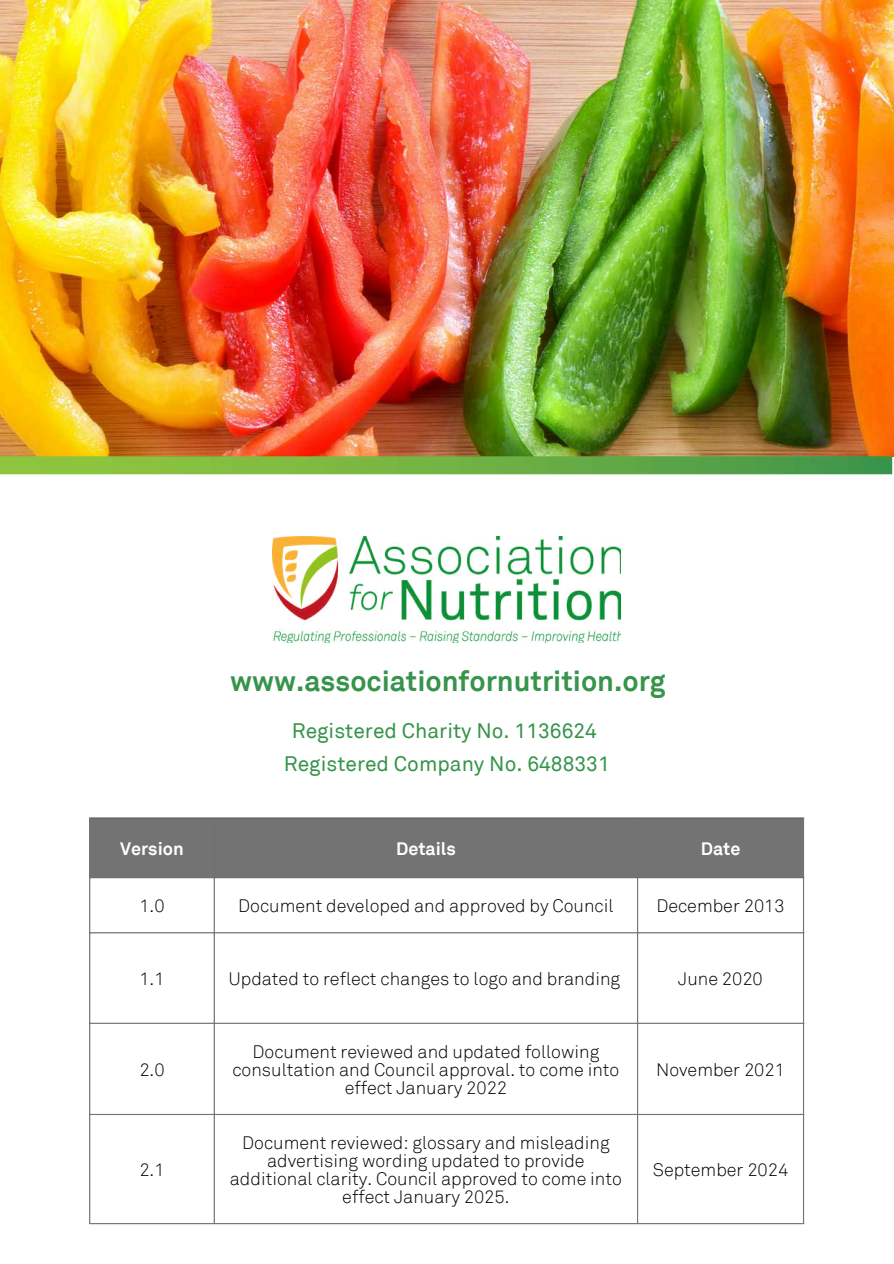
<style>
.page{position:relative;width:894px;height:1264px;background:#fff}
.page>*{position:absolute;margin:0;border:0;box-sizing:border-box;transform-origin:0 0}
.t1{font:700 28.5px "Akkurat";color:#37944b}
.t2{font:21px/32.7px "Akkurat";color:#37944b;text-align:center}
.t3{font:300 18px/18px "Akkurat";color:#000;text-align:center}
.t4{font:700 18px "Akkurat";color:#fff}
</style>
<div class="page">
<img style="left:0;top:0;width:893px;height:474px">
<img style="left:272px;top:536px;width:348px;height:106px">
<div style="left:90px;top:818px;width:712px;height:59px;background:#737373"></div>
<hr style="left:89px;top:818px;width:1px;height:404px;background:#737373">
<hr style="left:214px;top:818px;width:1px;height:404px;background:#737373">
<hr style="left:636px;top:818px;width:2px;height:404px;background:#737373">
<hr style="left:802px;top:818px;width:1px;height:404px;background:#737373">
<hr style="left:89px;top:817px;width:714px;height:1px;background:#737373">
<hr style="left:89px;top:877px;width:714px;height:1px;background:#737373">
<hr style="left:89px;top:932px;width:714px;height:1px;background:#737373">
<hr style="left:89px;top:1022px;width:714px;height:1px;background:#737373">
<hr style="left:89px;top:1113px;width:714px;height:1px;background:#737373">
<hr style="left:89px;top:1222px;width:714px;height:2px;background:#737373">
<h1 class="t1" style="left:230px;top:663px;width:437px">www.associationfornutrition.org</h1>
<p class="t2" style="left:284px;top:714px;width:327px">Registered Charity No. 1136624<br>Registered Company No. 6488331</p>
<p class="t4" style="left:120px;top:837px;width:65px">Version</p>
<p class="t4" style="left:396px;top:837px;width:61px">Details</p>
<p class="t4" style="left:700px;top:837px;width:41px">Date</p>
<p class="t3" style="left:139px;top:896px;width:27px">1.0</p>
<p class="t3" style="left:238px;top:896px;width:376px">Document developed and approved by Council</p>
<p class="t3" style="left:656px;top:896px;width:130px">December 2013</p>
<p class="t3" style="left:139px;top:969px;width:27px">1.1</p>
<p class="t3" style="left:228px;top:969px;width:393px">Updated to reflect changes to logo and branding</p>
<p class="t3" style="left:678px;top:969px;width:86px">June 2020</p>
<p class="t3" style="left:139px;top:1059px;width:27px">2.0</p>
<p class="t3" style="left:139px;top:1160px;width:27px">2.1</p>
<p class="t3" style="left:232px;top:1041px;width:388px">Document reviewed and updated following consultation and Council approval. to come into effect January 2022</p>
<p class="t3" style="left:230px;top:1133px;width:393px">Document reviewed: glossary and misleading advertising wording updated to provide additional clarity. Council approved to come into effect January 2025.</p>
<p class="t3" style="left:656px;top:1059px;width:130px">November 2021</p>
<p class="t3" style="left:652px;top:1160px;width:137px">September 2024</p>
</div>
